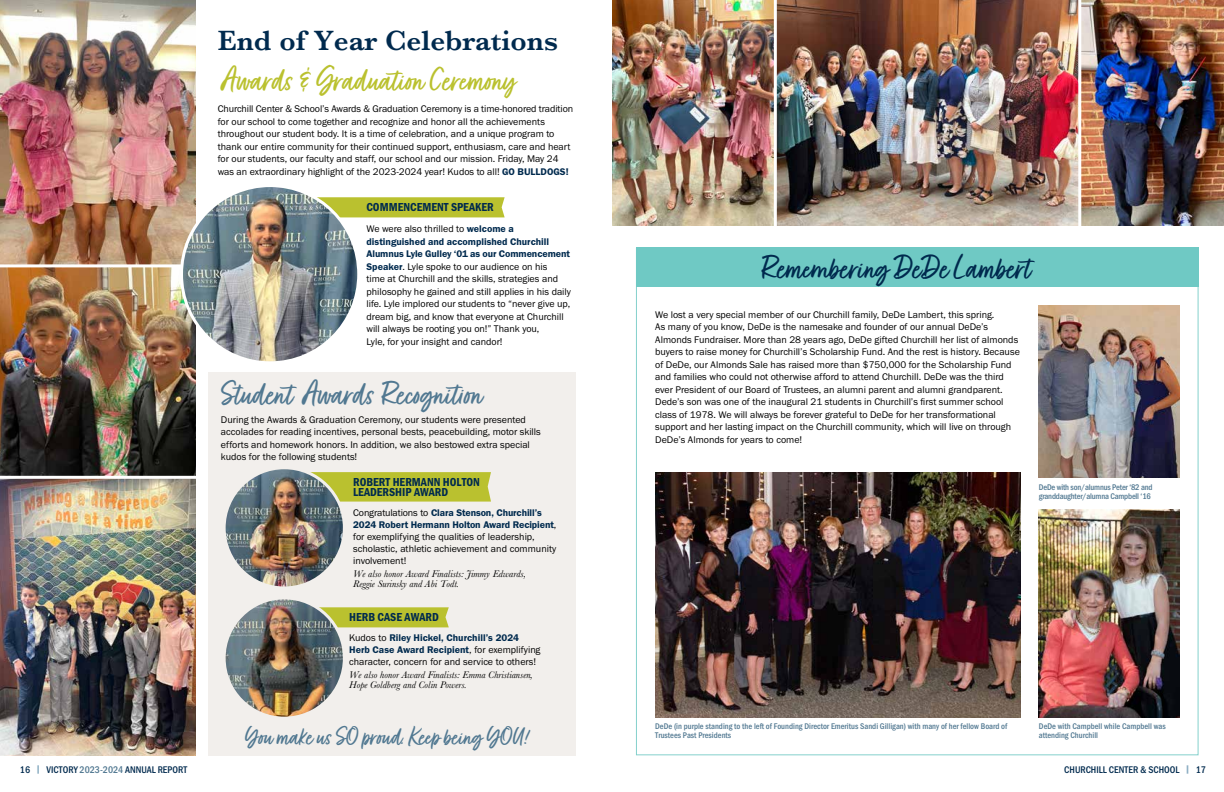
<style>
.page{position:relative;width:1224px;height:792px;background:#fff}
.page>*{position:absolute;margin:0;border:0;box-sizing:border-box;transform-origin:0 0}
.t1{font:38px "Fave Script";color:#bac12f}
.t2{font:38px "Fave Script";color:#517891}
.t3{font:38px "Fave Script";color:#002a4e}
.t4{font:29px "Fave Script";color:#517891}
.t5{font:600 29px "Baskerville";color:#002a4e}
.t6{font:12px/10px "Franklin Gothic URW Con Dem";color:#002a4e}
.t7{font:10px/12.5px "Franklin Gothic URW Boo";color:#000}
.t8{font:10px/12px "Franklin Gothic URW Dem";letter-spacing:-.01em;color:#002a4e}
.t9{font:italic 10px/10px "Baskerville";color:#000}
.t10{font:500 10px "Franklin Gothic URW Cond";color:#002a4e}
.t11{font:500 8.5px/9px "Franklin Gothic URW Cond";color:#517891}
.t12{font:500 8.5px/9px "Franklin Gothic URW Cond";letter-spacing:-.02em;color:#517891}
.s1{font-family:"Franklin Gothic URW Dem";color:#002a4e}
.s2{font-family:"Franklin Gothic URW Boo";color:#000}
.s3{font-family:"Franklin Gothic URW Con Dem";font-weight:400;color:#8aadc2}
.s4{color:#517891}
</style>
<div class="page">
<div style="left:636px;top:248px;width:563px;height:39px;background:#6fc9c4"></div>
<div style="left:209px;top:372px;width:367px;height:384px;background:#f2efec"></div>
<img style="left:612px;top:0;width:612px;height:226px">
<img style="left:0;top:0;width:196px;height:264px">
<img style="left:0;top:267px;width:196px;height:489px">
<hr style="left:0;top:476px;width:204px;height:3px;background:#fff">
<img style="left:1039px;top:305px;width:141px;height:173px">
<img style="left:655px;top:472px;width:365px;height:245px">
<img style="left:1039px;top:510px;width:141px;height:207px">
<hr style="left:774px;top:0;width:3px;height:236px;background:#fff">
<hr style="left:1078px;top:0;width:3px;height:236px;background:#fff">
<svg style="left:310px;top:472px;width:181px;height:30px;background:#bcc237"></svg>
<svg style="left:319px;top:607px;width:130px;height:20px;background:#bcc338"></svg>
<svg style="left:317px;top:197px;width:188px;height:20px;background:#bcc336"></svg>
<img style="left:182px;top:186px;width:177px;height:177px;border-radius:89px">
<img style="left:224px;top:468px;width:120px;height:120px;border-radius:60px">
<div style="left:223px;top:466px;width:123px;height:124px;border:3px solid #f2efec;border-radius:50%"></div>
<img style="left:224px;top:598px;width:120px;height:120px;border-radius:60px">
<div style="left:223px;top:596px;width:123px;height:124px;border:3px solid #f2efec;border-radius:50%"></div>
<h2 class="t5" style="left:218px;top:21px;width:342px">End of Year Celebrations</h2>
<h1 class="t1" style="left:222px;top:59px;width:296px">Awards &amp; Graduation Ceremony</h1>
<p class="t7" style="left:218px;top:103px;width:357px">Churchill Center &amp; School’s Awards &amp; Graduation Ceremony is a time-honored tradition for our school to come together and recognize and honor all the achievements throughout our student body. It is a time of celebration, and a unique program to thank our entire community for their continued support, enthusiasm, care and heart for our students, our faculty and staff, our school and our mission. Friday, May 24 was an extraordinary highlight of the 2023-2024 year! Kudos to all! <span class="s1">GO BULLDOGS!</span></p>
<p class="t6" style="left:366px;top:202px;width:129px">COMMENCEMENT SPEAKER</p>
<p class="t7" style="left:366px;top:222px;width:149px">We were also thrilled to <span class="s1">welcome a</span></p>
<p class="t8" style="left:366px;top:235px;width:205px;line-height:12.5px">distinguished and accomplished Churchill<br>Alumnus Lyle Gulley ‘01 as our Commencement</p>
<p class="t7" style="left:366px;top:260px;width:206px"><span class="s1">Speaker</span>. Lyle spoke to our audience on his<br>time at Churchill and the skills, strategies and philosophy he gained and still applies in his daily life. Lyle implored our students to “never give up, dream big, and know that everyone at Churchill will always be rooting you on!” Thank you,<br>Lyle, for your insight and candor!</p>
<h1 class="t2" style="left:221px;top:373px;width:263px">Student Awards Recognition</h1>
<p class="t7" style="left:221px;top:413px;width:321px">During the Awards &amp; Graduation Ceremony, our students were presented accolades for reading incentives, personal bests, peacebuilding, motor skills efforts and homework honors. In addition, we also bestowed extra special kudos for the following students!</p>
<p class="t6" style="left:353px;top:476px;width:128px">ROBERT HERMANN HOLTON<br>LEADERSHIP AWARD</p>
<p class="t8" style="left:353px;top:507px;width:205px"><span class="s2">Congratulations to</span> Clara Stenson, Churchill’s<br>2024 Robert Hermann Holton Award Recipient<span class="s2">,</span></p>
<p class="t7" style="left:353px;top:531px;width:205px;line-height:12px">for exemplifying the qualities of leadership, scholastic, athletic achievement and community involvement!</p>
<p class="t9" style="left:353px;top:569px;width:174px">We also honor Award Finalists: Jimmy Edwards,<br>Reggie Surinsky and Abi Todt.</p>
<p class="t6" style="left:349px;top:611px;width:91px">HERB CASE AWARD</p>
<p class="t8" style="left:349px;top:632px;width:193px"><span class="s2">Kudos to</span> Riley Hickel, Churchill’s 2024<br>Herb Case Award Recipient<span class="s2">, for exemplifying</span></p>
<p class="t7" style="left:349px;top:655px;width:188px">character, concern for and service to others!</p>
<p class="t9" style="left:349px;top:670px;width:185px">We also honor Award Finalists: Emma Christiansen,<br>Hope Goldberg and Colin Powers.</p>
<h2 class="t4" style="left:245px;top:720px;width:285px">You make us SO proud. Keep being YOU!</h2>
<h1 class="t3" style="left:761px;top:247px;width:272px">Remembering DeDe Lambert</h1>
<p class="t7" style="left:655px;top:308px;width:366px">We lost a very special member of our Churchill family, DeDe Lambert, this spring.<br>As many of you know, DeDe is the namesake and founder of our annual DeDe’s Almonds Fundraiser. More than 28 years ago, DeDe gifted Churchill her list of almonds buyers to raise money for Churchill’s Scholarship Fund. And the rest is history. Because of DeDe, our Almonds Sale has raised more than $750,000 for the Scholarship Fund and families who could not otherwise afford to attend Churchill. DeDe was the third ever President of our Board of Trustees, an alumni parent and alumni grandparent.<br>Dede’s son was one of the inaugural 21 students in Churchill’s first summer school class of 1978. We will always be forever grateful to DeDe for her transformational support and her lasting impact on the Churchill community, which will live on through DeDe’s Almonds for years to come!</p>
<p class="t12" style="left:1039px;top:482px;width:115px">DeDe with son/alumnus Peter ‘82 and granddaughter/alumna Campbell ‘16</p>
<p class="t11" style="left:655px;top:721px;width:354px">DeDe (in purple standing to the left of Founding Director Emeritus Sandi Gilligan) with many of her fellow Board of<br>Trustees Past Presidents</p>
<p class="t11" style="left:1039px;top:721px;width:128px">DeDe with Campbell while Campbell was attending Churchill</p>
<p class="t10" style="left:20px;top:762px;width:169px">16 <span class="s3">|</span> VICTORY <span class="s4">2023-2024</span> ANNUAL REPORT</p>
<p class="t10" style="left:1064px;top:762px;width:143px">CHURCHILL CENTER &amp; SCHOOL <span class="s3">|</span> 17</p>
</div>
